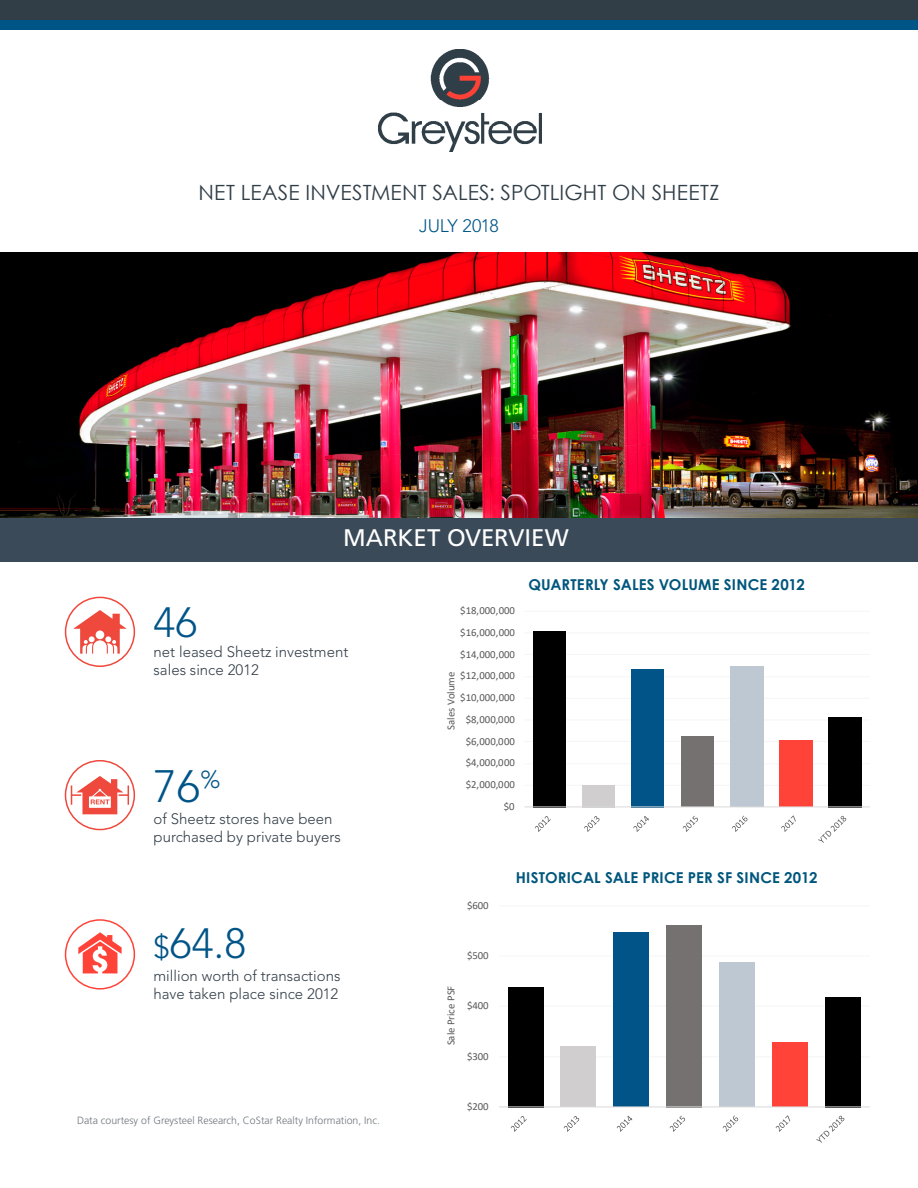
<style>
.page{position:relative;width:918px;height:1188px;background:#fff}
.page>*{position:absolute;margin:0;border:0;box-sizing:border-box;transform-origin:0 0}
.t1{font:300 45px "Avenir LT Std";color:#015487}
.t2{font:300 42px "Avenir LT Std";color:#015487}
.Article_Title{font:24px "Frutiger LT Std";color:#fff}
.Article_Title-2{font:21px "Century Gothic";letter-spacing:.005em;color:#303e48}
.Article_Title-3{font:300 18px "Avenir LT Std";letter-spacing:-.015em;color:#005587}
.t3{font:300 15px/18px "Avenir LT Std";color:#323d47}
.Article_Title-4{font:700 15px "Century Gothic";letter-spacing:.01em;color:#00567c}
.t4{font:10.8px "Calibri";letter-spacing:-.005em;color:#595959}
.t5{font:300 10.5px "Frutiger LT Std";color:#6e777c}
.s1{font-size:31.5px}
</style>
<div class="page">
<div style="left:0;top:0;width:918px;height:20px;background:#313e48"></div>
<div style="left:0;top:20px;width:918px;height:10px;background:#005587"></div>
<img style="left:378px;top:50px;width:164px;height:102px">
<img style="left:0;top:252px;width:918px;height:266px">
<div style="left:0;top:518px;width:918px;height:44px;background:#3a4a58"></div>
<div style="left:65px;top:919px;width:70px;height:71px;border:2px solid #ff4338;border-radius:50%"></div>
<svg style="left:78px;top:932px;width:44px;height:41px"></svg>
<div style="left:65px;top:760px;width:70px;height:70px;border:2px solid #ef483c;border-radius:50%"></div>
<svg style="left:71px;top:776px;width:58px;height:38px"></svg>
<div style="left:65px;top:597px;width:70px;height:70px;border:2px solid #ef483c;border-radius:50%"></div>
<svg style="left:73px;top:610px;width:54px;height:44px"></svg>
<hr style="left:525px;top:785px;width:345px;height:1px;background:#f6f6f6">
<hr style="left:525px;top:763px;width:345px;height:1px;background:#f8f8f8">
<hr style="left:525px;top:741px;width:345px;height:1px;background:#f5f5f5">
<hr style="left:525px;top:720px;width:345px;height:1px;background:#fbfafa">
<hr style="left:525px;top:698px;width:345px;height:1px;background:#f6f6f6">
<hr style="left:525px;top:676px;width:345px;height:1px;background:#f8f8f8">
<hr style="left:525px;top:654px;width:345px;height:1px;background:#f5f5f5">
<hr style="left:525px;top:633px;width:345px;height:1px;background:#fbfafa">
<hr style="left:525px;top:611px;width:345px;height:1px;background:#f6f6f6">
<div style="left:533px;top:631px;width:33px;height:176px;background:#000"></div>
<div style="left:583px;top:785px;width:32px;height:22px;background:#d0cece"></div>
<div style="left:632px;top:669px;width:32px;height:138px;background:#005487"></div>
<div style="left:681px;top:736px;width:32px;height:71px;background:#767171"></div>
<div style="left:730px;top:666px;width:33px;height:141px;background:#bdc8d2"></div>
<div style="left:780px;top:740px;width:33px;height:67px;background:#ff4338"></div>
<div style="left:829px;top:717px;width:33px;height:90px;background:#000"></div>
<hr style="left:525px;top:807px;width:345px;height:1px;background:#d9d9d9">
<svg style="left:535px;top:816px;width:16px;height:16px"></svg>
<svg style="left:584px;top:816px;width:16px;height:16px"></svg>
<svg style="left:633px;top:816px;width:16px;height:16px"></svg>
<svg style="left:682px;top:815px;width:16px;height:17px"></svg>
<svg style="left:732px;top:815px;width:16px;height:17px"></svg>
<svg style="left:781px;top:815px;width:15px;height:17px"></svg>
<svg style="left:818px;top:815px;width:29px;height:28px"></svg>
<hr style="left:499px;top:1056px;width:371px;height:1px;background:#f8f8f8">
<hr style="left:499px;top:1006px;width:371px;height:1px;background:#f9f9f9">
<hr style="left:499px;top:956px;width:371px;height:1px;background:#fafafa">
<hr style="left:499px;top:906px;width:371px;height:1px;background:#fafafa">
<div style="left:508px;top:987px;width:35px;height:120px;background:#000"></div>
<div style="left:560px;top:1046px;width:36px;height:61px;background:#d0cece"></div>
<div style="left:613px;top:933px;width:36px;height:174px;background:#005487"></div>
<div style="left:666px;top:925px;width:36px;height:182px;background:#767171"></div>
<div style="left:720px;top:963px;width:35px;height:144px;background:#bdc8d2"></div>
<div style="left:773px;top:1043px;width:35px;height:64px;background:#ff4338"></div>
<div style="left:826px;top:997px;width:35px;height:110px;background:#000"></div>
<hr style="left:499px;top:1107px;width:371px;height:1px;background:#d9d9d9">
<svg style="left:510px;top:1116px;width:17px;height:16px"></svg>
<svg style="left:563px;top:1116px;width:17px;height:16px"></svg>
<svg style="left:616px;top:1115px;width:17px;height:17px"></svg>
<svg style="left:669px;top:1115px;width:16px;height:17px"></svg>
<svg style="left:722px;top:1115px;width:17px;height:17px"></svg>
<svg style="left:775px;top:1115px;width:16px;height:17px"></svg>
<svg style="left:816px;top:1115px;width:29px;height:28px"></svg>
<p class="Article_Title-2" style="left:198px;top:178px;width:523px">NET LEASE INVESTMENT SALES: SPOTLIGHT ON SHEETZ</p>
<p class="Article_Title-3" style="left:419px;top:216px;width:81px">JULY 2018</p>
<p class="Article_Title" style="left:343px;top:524px;width:227px">MARKET OVERVIEW</p>
<p class="t2" style="left:154px;top:598px;width:45px">46</p>
<p class="t3" style="left:154px;top:643px;width:196px">net leased Sheetz investment</p>
<p class="t3" style="left:154px;top:661px;width:107px">sales since 2012</p>
<p class="t1" style="left:154px;top:760px;width:68px">76<sup>%</sup></p>
<p class="t3" style="left:154px;top:810px;width:189px">of Sheetz stores have been purchased by private buyers</p>
<p class="t2" style="left:154px;top:919px;width:94px"><span class="s1">$</span>64.8</p>
<p class="t3" style="left:154px;top:967px;width:189px">million worth of transactions have taken place since 2012</p>
<p class="t5" style="left:77px;top:1114px;width:304px">Data courtesy of Greysteel Research, CoStar Realty Information, Inc.</p>
<p class="t4" style="left:460px;top:603px;width:56px">$18,000,000</p>
<p class="t4" style="left:460px;top:625px;width:56px">$16,000,000</p>
<p class="t4" style="left:460px;top:646px;width:56px">$14,000,000</p>
<p class="t4" style="left:460px;top:668px;width:56px">$12,000,000</p>
<p class="t4" style="left:444px;top:730px;width:59px;rotate:-90deg">Sales Volume</p>
<p class="t4" style="left:460px;top:690px;width:56px">$10,000,000</p>
<p class="t4" style="left:466px;top:712px;width:51px">$8,000,000</p>
<p class="t4" style="left:466px;top:734px;width:51px">$6,000,000</p>
<p class="t4" style="left:466px;top:755px;width:51px">$4,000,000</p>
<p class="t4" style="left:466px;top:777px;width:51px">$2,000,000</p>
<p class="t4" style="left:504px;top:799px;width:12px">$0</p>
<p class="Article_Title-4" style="left:528px;top:574px;width:278px">QUARTERLY SALES VOLUME SINCE 2012</p>
<p class="t4" style="left:467px;top:898px;width:23px">$600</p>
<p class="t4" style="left:444px;top:1045px;width:61px;rotate:-90deg">Sale Price PSF</p>
<p class="t4" style="left:467px;top:948px;width:23px">$500</p>
<p class="t4" style="left:467px;top:998px;width:23px">$400</p>
<p class="t4" style="left:467px;top:1049px;width:23px">$300</p>
<p class="t4" style="left:467px;top:1099px;width:23px">$200</p>
<p class="Article_Title-4" style="left:516px;top:866px;width:303px">HISTORICAL SALE PRICE PER SF SINCE 2012</p>
</div>
